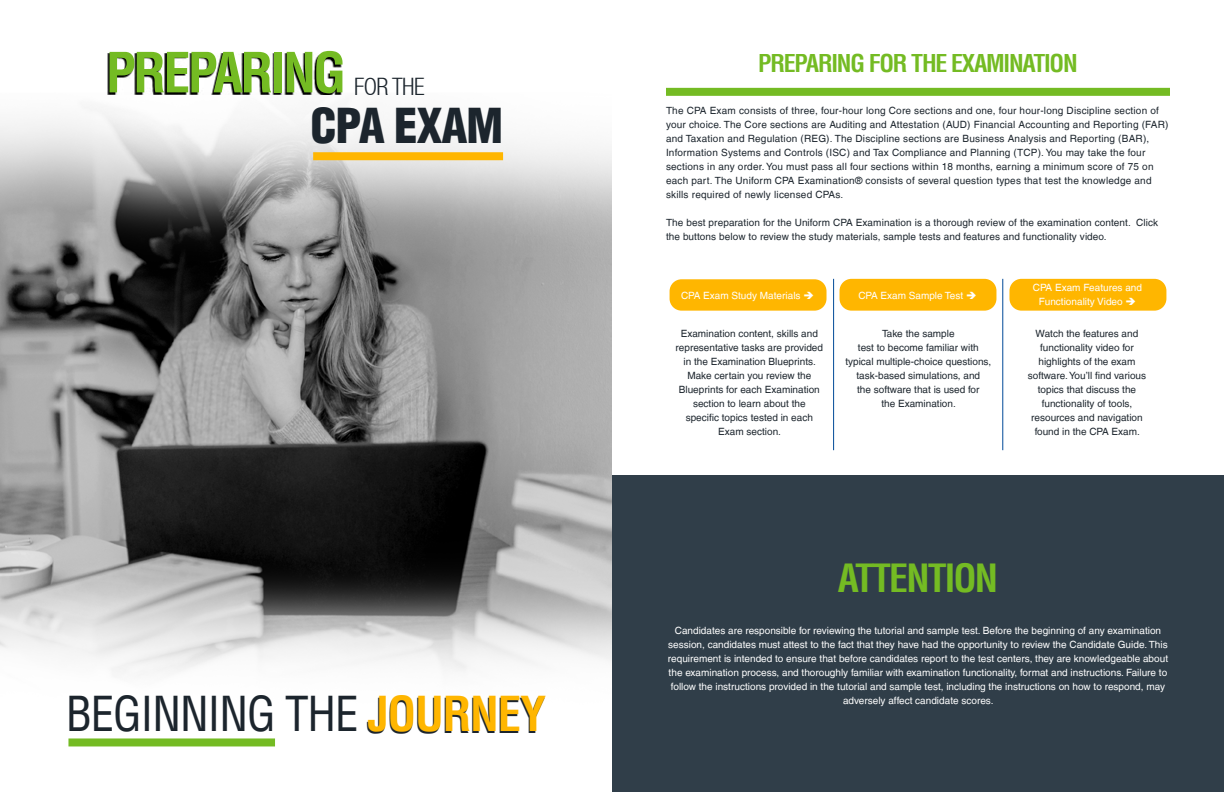
<style>
.page{position:relative;width:1224px;height:792px;background:#fff}
.page>*{position:absolute;margin:0;border:0;box-sizing:border-box;transform-origin:0 0}
.t1{font:700 condensed 54px "Helvetica LT";letter-spacing:-.05em;color:#74bb23}
.t2{font:condensed 47px "Helvetica LT";letter-spacing:-.025em;color:#1c252d}
.t3{font:900 condensed 47px "Helvetica LT";letter-spacing:-.025em;color:#1c252d}
.t4{font:700 condensed 38px "Helvetica LT";letter-spacing:-.05em;color:#74bb23}
.t5{font:700 condensed 24px "Helvetica LT";letter-spacing:-.05em;color:#74bb23}
.t6{font:300 condensed 24px "Helvetica Neue LT";letter-spacing:-.025em;color:#1c252d}
.t7{font:10px/14px "Helvetica LT";letter-spacing:.01em;color:#1c252d;text-align:center}
.t8{font:10px/14px "Helvetica LT";color:#fff;text-align:center}
.s1{font-weight:700;color:#ffb600}
</style>
<div class="page">
<img style="left:0;top:53px;width:612px;height:694px">
<svg style="left:108px;top:53px;width:234px;height:42px"></svg>
<div style="left:68px;top:738px;width:207px;height:8px;background:#74bb23"></div>
<div style="left:666px;top:88px;width:504px;height:8px;background:#74bb23"></div>
<div style="left:670px;top:279px;width:157px;height:32px;background:#ffb600;border-radius:12px"></div>
<div style="left:840px;top:279px;width:156px;height:32px;background:#ffb600;border-radius:12px"></div>
<div style="left:1009px;top:279px;width:157px;height:32px;background:#ffb600;border-radius:12px"></div>
<hr style="left:833px;top:279px;width:1px;height:171px;background:#004a98">
<hr style="left:1003px;top:279px;width:1px;height:171px;background:#004a98">
<div style="left:612px;top:475px;width:612px;height:317px;background:#303e49"></div>
<div style="left:313px;top:152px;width:190px;height:8px;background:#ffb600"></div>
<h1 class="t1" style="left:106px;top:39px;width:242px">PREPARING</h1>
<h3 class="t6" style="left:354px;top:73px;width:72px">FOR THE</h3>
<h2 class="t3" style="left:311px;top:96px;width:194px">CPA EXAM</h2>
<h2 class="t2" style="left:66px;top:684px;width:482px">BEGINNING THE <span class="s1">JOURNEY</span></h2>
<h3 class="t5" style="left:758px;top:48px;width:321px">PREPARING FOR THE EXAMINATION</h3>
<p class="t7" style="left:666px;top:103px;width:504px;text-align:left">The CPA Exam consists of three, four-hour long Core sections and one, four hour-long Discipline section of your choice. The Core sections are Auditing and Attestation (AUD) Financial Accounting and Reporting (FAR) and Taxation and Regulation (REG). The Discipline sections are Business Analysis and Reporting (BAR), Information Systems and Controls (ISC) and Tax Compliance and Planning (TCP). You may take the four sections in any order. You must pass all four sections within 18 months, earning a minimum score of 75 on each part. The Uniform CPA Examination® consists of several question types that test the knowledge and skills required of newly licensed CPAs.</p>
<p class="t7" style="left:666px;top:215px;width:494px;text-align:left">The best preparation for the Uniform CPA Examination is a thorough review of the examination content. Click the buttons below to review the study materials, sample tests and features and functionality video.</p>
<p class="t8" style="left:681px;top:288px;width:134px">CPA Exam Study Materials ➔</p>
<p class="t8" style="left:858px;top:288px;width:120px">CPA Exam Sample Test ➔</p>
<p class="t8" style="left:1033px;top:281px;width:111px">CPA Exam Features and<br>Functionality Video ➔</p>
<p class="t7" style="left:676px;top:327px;width:149px">Examination content, skills and representative tasks are provided in the Examination Blueprints.<br>Make certain you review the<br>Blueprints for each Examination section to learn about the specific topics tested in each<br>Exam section.</p>
<p class="t7" style="left:845px;top:327px;width:147px">Take the sample<br>test to become familiar with typical multiple-choice questions, task-based simulations, and<br>the software that is used for<br>the Examination.</p>
<p class="t7" style="left:1028px;top:327px;width:120px">Watch the features and functionality video for highlights of the exam software. You’ll find various topics that discuss the functionality of tools, resources and navigation found in the CPA Exam.</p>
<h3 class="t4" style="left:838px;top:554px;width:162px">ATTENTION</h3>
<p class="t8" style="left:668px;top:623px;width:502px">Candidates are responsible for reviewing the tutorial and sample test. Before the beginning of any examination session, candidates must attest to the fact that they have had the opportunity to review the Candidate Guide. This requirement is intended to ensure that before candidates report to the test centers, they are knowledgeable about the examination process, and thoroughly familiar with examination functionality, format and instructions. Failure to follow the instructions provided in the tutorial and sample test, including the instructions on how to respond, may adversely affect candidate scores.</p>
</div>
